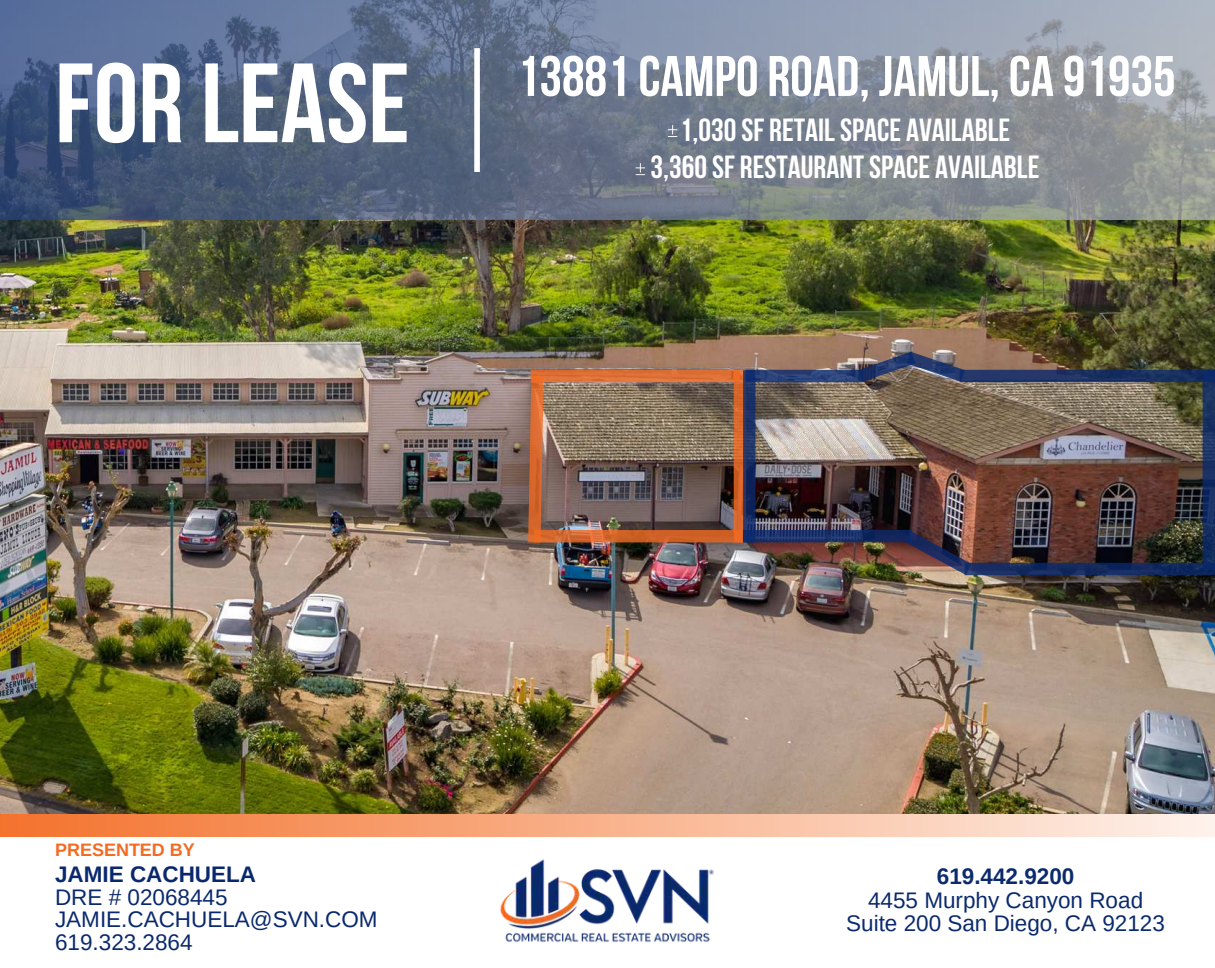
<style>
.page{position:relative;width:1215px;height:968px;background:#fff}
.page>*{position:absolute;margin:0;border:0;box-sizing:border-box;transform-origin:0 0}
.t1{font:700 112.5px "Bebas Neue";color:#fff}
.t2{font:700 57px "Bebas Neue";color:#fff}
.t3{font:700 31.95px "Bebas Neue";color:#fff}
.t4{font:22.5px "Arimo";color:#0a296d}
.t5{font:22.5px "Arimo";color:#0b2a6d}
.t6{font:700 22.5px "Arimo";color:#0a296d}
.t7{font:700 22.5px "Arimo";color:#0b2a6d}
.t8{font:700 18px "Arimo";color:#f36b22}
</style>
<div class="page">
<img style="left:0;top:219px;width:1215px;height:595px">
<svg style="left:0;top:0;width:1215px;height:219px;background:#6f7b90"></svg>
<div style="left:474px;top:48px;width:6px;height:124px;background:#fff"></div>
<img style="left:500px;top:859px;width:214px;height:84px">
<div style="left:0;top:814px;width:1215px;height:22px;background:linear-gradient(to right,#f4722d,#fef2ec)"></div>
<svg style="left:636px;top:163px;width:9px;height:12px"></svg>
<svg style="left:522px;top:363px;width:28px;height:192px;background:#a46c51"></svg>
<div style="left:531px;top:370px;width:209px;height:12px;background:#de7036"></div>
<svg style="left:734px;top:370px;width:9px;height:160px"></svg>
<svg style="left:534px;top:530px;width:209px;height:12px;background:#d36429"></svg>
<svg style="left:668px;top:125px;width:9px;height:12px"></svg>
<svg style="left:755px;top:370px;width:90px;height:12px"></svg>
<img style="left:845px;top:342px;width:134px;height:50px">
<div style="left:960px;top:370px;width:255px;height:12px;background:#1d3364"></div>
<svg style="left:1203px;top:370px;width:12px;height:193px;background:#172f62"></svg>
<div style="left:965px;top:563px;width:250px;height:12px;background:#132a5d"></div>
<svg style="left:755px;top:530px;width:136px;height:12px;background:#1a2f68"></svg>
<img style="left:891px;top:519px;width:95px;height:67px">
<svg style="left:743px;top:370px;width:12px;height:172px;background:#1e2f62"></svg>
<p class="t1" style="left:55px;top:58px;width:356px">FOR LEASE</p>
<p class="t2" style="left:517px;top:53px;width:660px">13881CAMPO ROAD, JAMUL, CA 91935</p>
<p class="t3" style="left:680px;top:117px;width:332px">1,030SF RETAILSPACE AVAILABLE</p>
<p class="t3" style="left:651px;top:154px;width:390px">3,360SF RESTAURANTSPACE AVAILABLE</p>
<p class="t8" style="left:55px;top:839px;width:141px">PRESENTED BY</p>
<p class="t6" style="left:55px;top:862px;width:203px">JAMIE CACHUELA</p>
<p class="t4" style="left:55px;top:884px;width:174px">DRE # 02068445</p>
<p class="t4" style="left:55px;top:907px;width:324px">JAMIE.CACHUELA@SVN.COM</p>
<p class="t4" style="left:55px;top:929px;width:139px">619.323.2864</p>
<p class="t7" style="left:937px;top:863px;width:139px">619.442.9200</p>
<p class="t5" style="left:868px;top:887px;width:277px">4455 Murphy Canyon Road</p>
<p class="t5" style="left:846px;top:910px;width:320px">Suite 200 San Diego, CA 92123</p>
</div>
